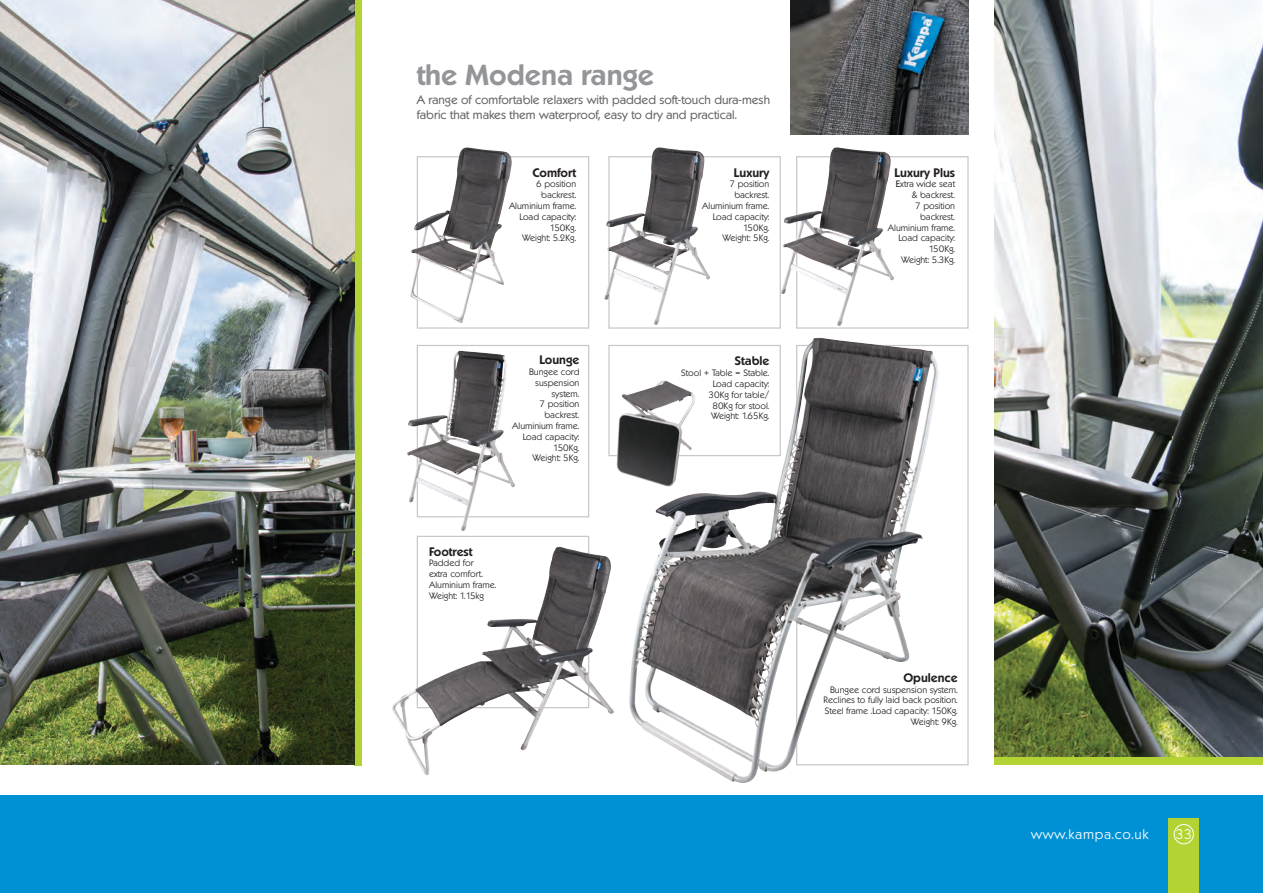
<style>
.page{position:relative;width:1263px;height:893px;background:#fff}
.page>*{position:absolute;margin:0;border:0;box-sizing:border-box;transform-origin:0 0}
.t1{font:700 28.05px "Koblenz Serial";color:#939598}
.t2{font:300 13.5px "Koblenz Serial";letter-spacing:.05em;color:#fff}
.t3{font:12px/14.4px "Koblenz Serial";color:#636366}
.t4{font:700 12px "Koblenz Serial";color:#231f20}
.t5{font:300 9px/10.8px "Koblenz Serial";color:#231f20}
.s1{font-weight:400}
</style>
<div class="page">
<div style="left:0;top:795px;width:1263px;height:98px;background:#0091d5"></div>
<div style="left:1168px;top:819px;width:31px;height:74px;background:#b3d234"></div>
<div style="left:1174px;top:824px;width:20px;height:20px;border:1px solid #fff;border-radius:50%"></div>
<div style="left:354px;top:0;width:8px;height:765px;background:#b3d234"></div>
<div style="left:417px;top:156px;width:172px;height:173px;border:1px solid #c7c8ca"></div>
<div style="left:608px;top:156px;width:173px;height:173px;border:1px solid #c7c8ca"></div>
<div style="left:796px;top:156px;width:173px;height:173px;border:1px solid #c7c8ca"></div>
<img style="left:0;top:0;width:354px;height:765px">
<img style="left:995px;top:0;width:268px;height:758px">
<div style="left:995px;top:758px;width:268px;height:7px;background:#b3d234"></div>
<img style="left:410px;top:147px;width:102px;height:177px">
<img style="left:407px;top:351px;width:108px;height:180px">
<img style="left:781px;top:147px;width:113px;height:179px">
<img style="left:604px;top:147px;width:106px;height:178px">
<img style="left:588px;top:362px;width:41px;height:129px">
<img style="left:392px;top:548px;width:222px;height:228px">
<img style="left:791px;top:0;width:178px;height:134px">
<img style="left:629px;top:338px;width:310px;height:445px">
<p class="t1" style="left:417px;top:57px;width:239px">the Modena range</p>
<p class="t3" style="left:417px;top:93px;width:355px">A range of comfortable relaxers with padded soft-touch dura-mesh fabric that makes them waterproof, easy to dry and practical.</p>
<p class="t4" style="left:532px;top:165px;width:45px">Comfort</p>
<p class="t5" style="left:536px;top:179px;width:41px">6 position</p>
<p class="t5" style="left:541px;top:190px;width:37px">backrest.</p>
<p class="t5" style="left:509px;top:200px;width:69px">Aluminium frame.</p>
<p class="t5" style="left:520px;top:211px;width:58px">Load capacity:</p>
<p class="t5" style="left:550px;top:222px;width:28px">150Kg.</p>
<p class="t5" style="left:522px;top:233px;width:55px">Weight: 5.2Kg.</p>
<p class="t4" style="left:540px;top:353px;width:41px">Lounge</p>
<p class="t5" style="left:529px;top:366px;width:52px">Bungee cord</p>
<p class="t5" style="left:535px;top:377px;width:46px">suspension</p>
<p class="t5" style="left:551px;top:388px;width:29px">system.</p>
<p class="t5" style="left:540px;top:399px;width:41px">7 position</p>
<p class="t5" style="left:544px;top:410px;width:37px">backrest.</p>
<p class="t5" style="left:512px;top:420px;width:69px">Aluminium frame.</p>
<p class="t5" style="left:523px;top:431px;width:58px">Load capacity:</p>
<p class="t5" style="left:553px;top:442px;width:28px">150Kg.</p>
<p class="t5" style="left:532px;top:453px;width:48px">Weight: 5Kg.</p>
<p class="t4" style="left:429px;top:544px;width:45px">Footrest</p>
<p class="t5" style="left:429px;top:558px;width:46px">Padded for</p>
<p class="t5" style="left:429px;top:568px;width:69px">extra comfort.<br>Aluminium frame.</p>
<p class="t5" style="left:429px;top:590px;width:56px">Weight: 1.15kg</p>
<p class="t4" style="left:734px;top:165px;width:37px">Luxury</p>
<p class="t5" style="left:729px;top:179px;width:41px">7 position</p>
<p class="t5" style="left:734px;top:190px;width:37px">backrest.</p>
<p class="t5" style="left:702px;top:200px;width:69px">Aluminium frame.</p>
<p class="t5" style="left:713px;top:211px;width:58px">Load capacity:</p>
<p class="t5" style="left:743px;top:222px;width:28px">150Kg.</p>
<p class="t5" style="left:722px;top:233px;width:48px">Weight: 5Kg.</p>
<p class="t4" style="left:735px;top:354px;width:36px">Stable</p>
<p class="t5" style="left:681px;top:368px;width:90px">Stool + Table = Stable.</p>
<p class="t5" style="left:713px;top:378px;width:58px">Load capacity:</p>
<p class="t5" style="left:709px;top:389px;width:62px">30Kg for table/</p>
<p class="t5" style="left:712px;top:400px;width:58px">80Kg for stool.</p>
<p class="t5" style="left:711px;top:411px;width:60px">Weight: 1.65Kg.</p>
<p class="t4" style="left:894px;top:165px;width:62px">Luxury Plus</p>
<p class="t5" style="left:896px;top:179px;width:61px"><span class="s1">E</span>xtra wide seat</p>
<p class="t5" style="left:912px;top:190px;width:45px">&amp; backrest.</p>
<p class="t5" style="left:915px;top:200px;width:41px">7 position</p>
<p class="t5" style="left:920px;top:211px;width:37px">backrest.</p>
<p class="t5" style="left:888px;top:222px;width:69px">Aluminium frame.</p>
<p class="t5" style="left:898px;top:233px;width:58px">Load capacity:</p>
<p class="t5" style="left:929px;top:244px;width:28px">150Kg.</p>
<p class="t5" style="left:901px;top:254px;width:55px">Weight: 5.3Kg.</p>
<p class="t4" style="left:903px;top:670px;width:56px">Opulence</p>
<p class="t5" style="left:830px;top:684px;width:129px">Bungee cord suspension system.</p>
<p class="t5" style="left:823px;top:695px;width:136px">Reclines to fully laid back position.</p>
<p class="t5" style="left:825px;top:706px;width:134px">Steel frame .Load capacity: 150Kg.</p>
<p class="t5" style="left:911px;top:716px;width:48px">Weight: 9Kg.</p>
<h2 class="t2" style="left:1031px;top:826px;width:119px">www.kampa.co.uk</h2>
<h2 class="t2" style="left:1175px;top:826px;width:18px">33</h2>
</div>
